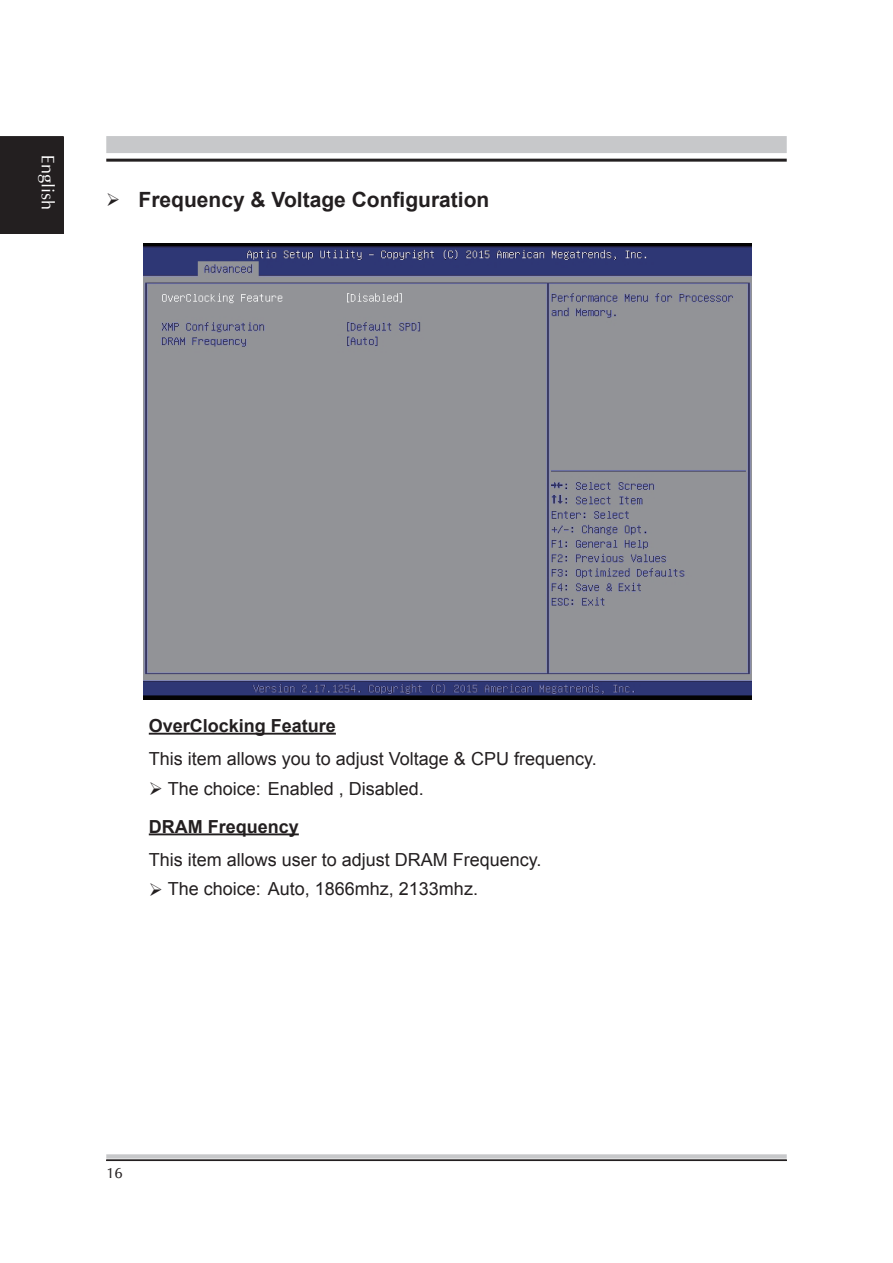
<style>
.page{position:relative;width:893px;height:1263px;background:#fff}
.page>*{position:absolute;margin:0;border:0;box-sizing:border-box;transform-origin:0 0}
.t1{font:700 21px "Arial";color:#231f20}
.t2{font:18px/37.8px "Arial";color:#231f20}
.t3{font:700 18px "Arial";color:#231f20}
.t4{font:18px "Cg Omega";color:#fff}
.t5{font:15px "Cg Omega";color:#231f20}
.s1{font-weight:700}
</style>
<div class="page">
<hr style="left:106px;top:159px;width:681px;height:3px;background:#231f20">
<div style="left:108px;top:138px;width:677px;height:14px;background:#c7c8ca"></div>
<div style="left:106px;top:136px;width:681px;height:17px;border:3px solid #c7c8ca"></div>
<div style="left:106px;top:1154px;width:681px;height:4px;border:2px solid #c7c8ca"></div>
<div style="left:106px;top:1159px;width:681px;height:2px;border:1px solid #231f20"></div>
<div style="left:0;top:136px;width:64px;height:98px;background:#231f20"></div>
<hr style="left:149px;top:733px;width:187px;height:2px;background:#231f20">
<hr style="left:149px;top:833px;width:150px;height:2px;background:#231f20">
<img style="left:144px;top:243px;width:608px;height:456px">
<p class="t4" style="left:58px;top:155px;width:57px;rotate:90deg">English</p>
<p class="t1" style="left:106px;top:185px;width:385px">➢ Frequency &amp; Voltage Configuration</p>
<p class="t3" style="left:149px;top:714px;width:189px">OverClocking Feature</p>
<p class="t2" style="left:149px;top:740px;width:449px">This item allows you to adjust Voltage &amp; CPU frequency.</p>
<p class="t2" style="left:149px;top:770px;width:277px">➢ The choice: Enabled , Disabled.<br><span class="s1">DRAM Frequency</span></p>
<p class="t2" style="left:149px;top:841px;width:394px">This item allows user to adjust DRAM Frequency.</p>
<p class="t2" style="left:149px;top:870px;width:331px">➢ The choice: Auto, 1866mhz, 2133mhz.</p>
<p class="t5" style="left:106px;top:1164px;width:9px">16</p>
</div>
